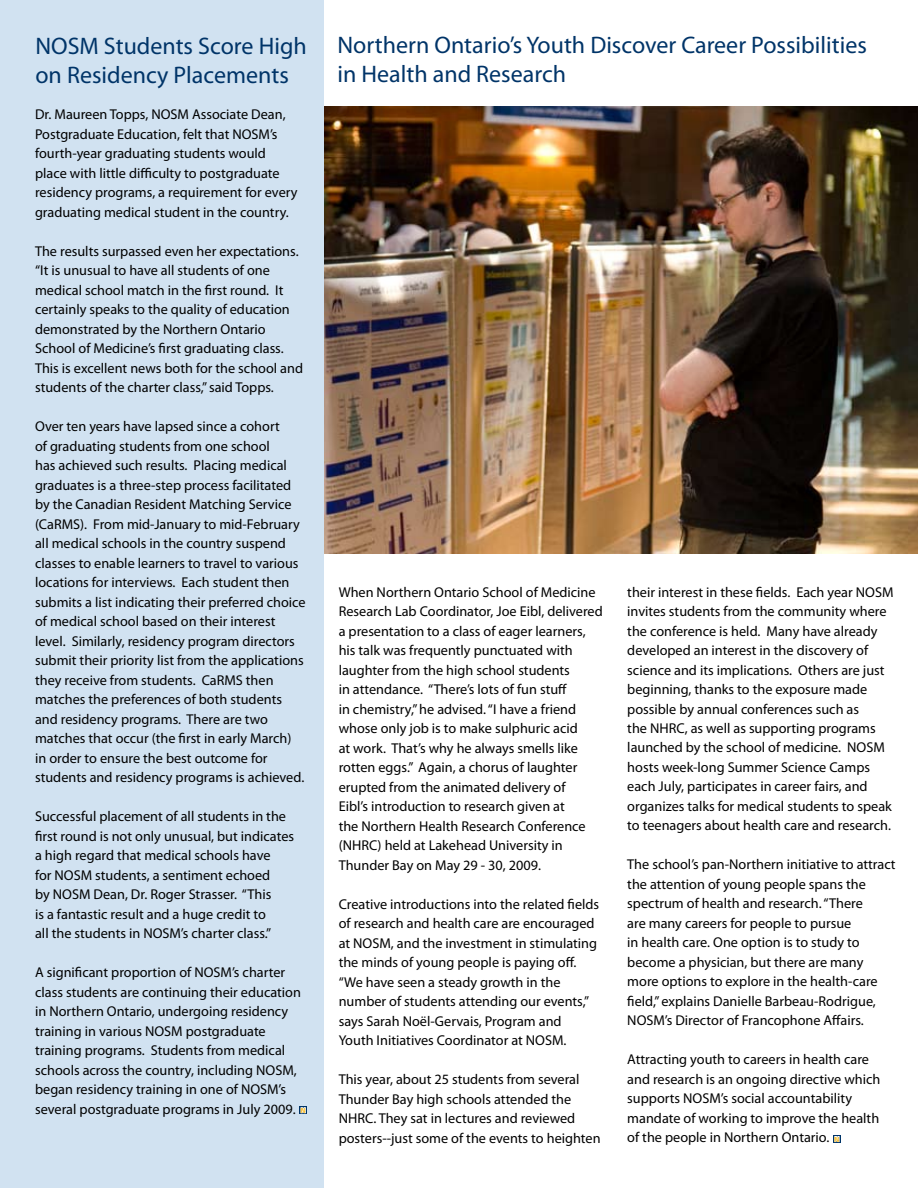
<style>
.page{position:relative;width:918px;height:1188px;background:#fff}
.page>*{position:absolute;margin:0;border:0;box-sizing:border-box;transform-origin:0 0}
.t1{font:24px/28.8px "Myriad Pro";color:#003468}
.t2{font:14.25px/19.5px "Myriad Pro";color:#000}
.t3{font:900 7.5px "Myriad Pro";color:#fdc336}
.s1{font-weight:900;font-size:7.5px;color:#fdc336}
</style>
<div class="page">
<img style="left:324px;top:106px;width:594px;height:448px">
<div style="left:0;top:0;width:324px;height:1188px;background:#d1e2f1"></div>
<svg style="left:300px;top:1107px;width:7px;height:7px"></svg>
<svg style="left:301px;top:1107px;width:5px;height:6px"></svg>
<div style="left:833px;top:1136px;width:8px;height:7px;background:#003468"></div>
<svg style="left:834px;top:1136px;width:6px;height:6px"></svg>
<h1 class="t1" style="left:35px;top:31px;width:273px">NOSM Students Score High on Residency Placements</h1>
<p class="t2" style="left:35px;top:105px;width:264px">Dr. Maureen Topps, NOSM Associate Dean, Postgraduate Education, felt that NOSM’s fourth-year graduating students would place with little difficulty to postgraduate residency programs, a requirement for every graduating medical student in the country.</p>
<p class="t2" style="left:35px;top:241px;width:269px">The results surpassed even her expectations. “It is unusual to have all students of one medical school match in the first round. It certainly speaks to the quality of education demonstrated by the Northern Ontario School of Medicine’s first graduating class.<br>This is excellent news both for the school and students of the charter class,” said Topps.</p>
<p class="t2" style="left:35px;top:417px;width:272px">Over ten years have lapsed since a cohort<br>of graduating students from one school<br>has achieved such results. Placing medical graduates is a three-step process facilitated by the Canadian Resident Matching Service (CaRMS). From mid-January to mid-February all medical schools in the country suspend classes to enable learners to travel to various locations for interviews. Each student then submits a list indicating their preferred choice of medical school based on their interest level. Similarly, residency program directors submit their priority list from the applications they receive from students. CaRMS then matches the preferences of both students and residency programs. There are two matches that occur (the first in early March) in order to ensure the best outcome for students and residency programs is achieved.</p>
<p class="t2" style="left:35px;top:806px;width:261px">Successful placement of all students in the first round is not only unusual, but indicates a high regard that medical schools have<br>for NOSM students, a sentiment echoed<br>by NOSM Dean, Dr. Roger Strasser. “This<br>is a fantastic result and a huge credit to<br>all the students in NOSM’s charter class.”</p>
<p class="t2" style="left:35px;top:962px;width:272px">A significant proportion of NOSM’s charter class students are continuing their education in Northern Ontario, undergoing residency training in various NOSM postgraduate training programs. Students from medical schools across the country, including NOSM, began residency training in one of NOSM’s several postgraduate programs in July 2009. <span class="s1">N</span></p>
<h1 class="t1" style="left:338px;top:30px;width:531px">Northern Ontario’s Youth Discover Career Possibilities in Health and Research</h1>
<p class="t2" style="left:339px;top:582px;width:266px">When Northern Ontario School of Medicine Research Lab Coordinator, Joe Eibl, delivered a presentation to a class of eager learners, his talk was frequently punctuated with laughter from the high school students<br>in attendance. “There’s lots of fun stuff<br>in chemistry,” he advised. “I have a friend whose only job is to make sulphuric acid<br>at work. That’s why he always smells like rotten eggs.” Again, a chorus of laughter erupted from the animated delivery of<br>Eibl’s introduction to research given at<br>the Northern Health Research Conference (NHRC) held at Lakehead University in Thunder Bay on May 29 - 30, 2009.</p>
<p class="t2" style="left:339px;top:894px;width:262px">Creative introductions into the related fields of research and health care are encouraged at NOSM, and the investment in stimulating the minds of young people is paying off. “We have seen a steady growth in the number of students attending our events,” says Sarah Noël-Gervais, Program and Youth Initiatives Coordinator at NOSM.</p>
<p class="t2" style="left:339px;top:1069px;width:263px">This year, about 25 students from several Thunder Bay high schools attended the NHRC. They sat in lectures and reviewed posters--just some of the events to heighten</p>
<p class="t2" style="left:627px;top:582px;width:268px">their interest in these fields. Each year NOSM invites students from the community where the conference is held. Many have already developed an interest in the discovery of science and its implications. Others are just beginning, thanks to the exposure made possible by annual conferences such as<br>the NHRC, as well as supporting programs launched by the school of medicine. NOSM hosts week-long Summer Science Camps each July, participates in career fairs, and organizes talks for medical students to speak to teenagers about health care and research.</p>
<p class="t2" style="left:627px;top:855px;width:270px">The school’s pan-Northern initiative to attract the attention of young people spans the spectrum of health and research. “There<br>are many careers for people to pursue<br>in health care. One option is to study to become a physician, but there are many more options to explore in the health-care field,” explains Danielle Barbeau-Rodrigue, NOSM’s Director of Francophone Affairs.</p>
<p class="t2" style="left:627px;top:1050px;width:255px">Attracting youth to careers in health care and research is an ongoing directive which supports NOSM’s social accountability mandate of working to improve the health of the people in Northern Ontario.</p>
<p class="t3" style="left:834px;top:1134px;width:7px">N</p>
</div>
